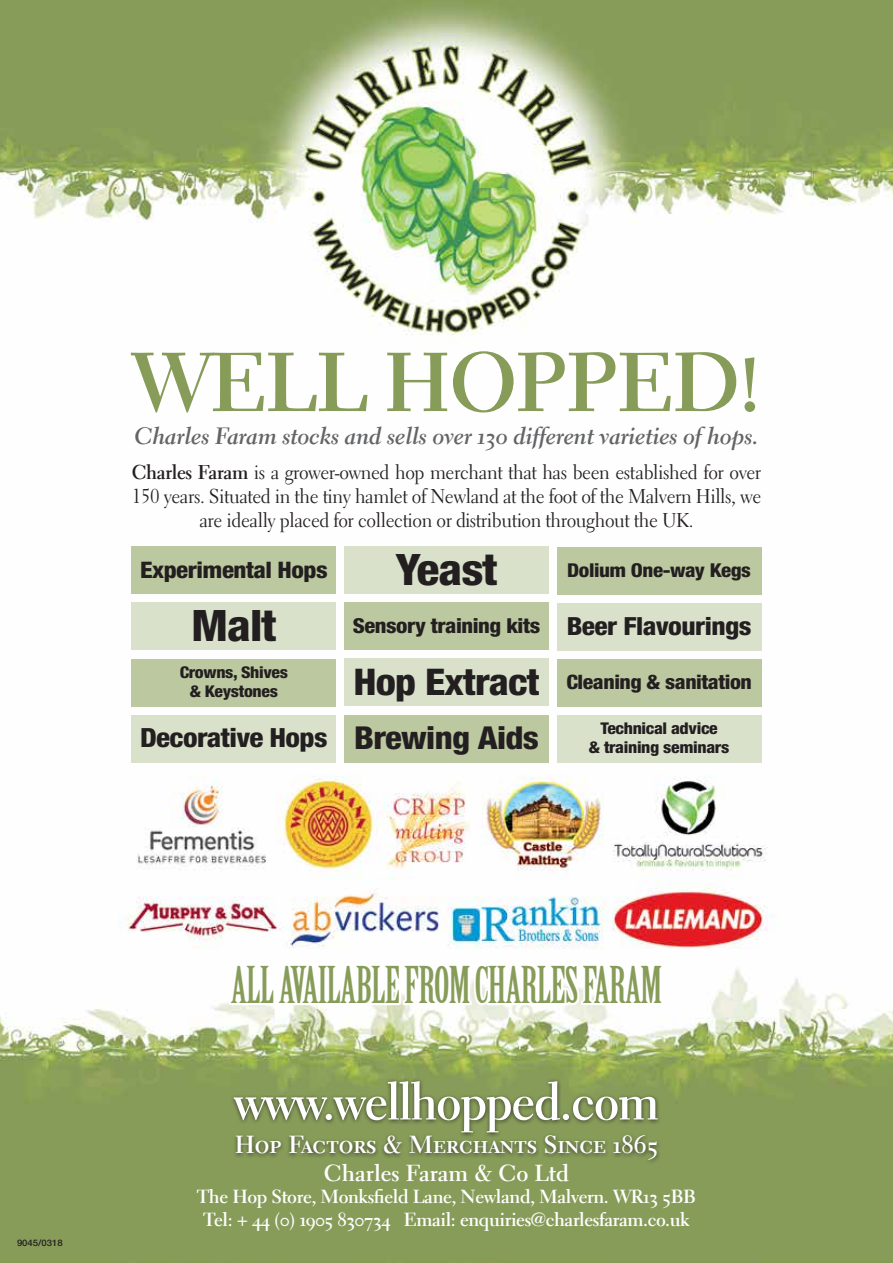
<style>
.page{position:relative;width:893px;height:1263px;background:#fff}
.page>*{position:absolute;margin:0;border:0;box-sizing:border-box;transform-origin:0 0}
.t1{font:83.1px "Electra LH Bold Os F";letter-spacing:-.02em;color:#879c58}
.t2{font:52.95px "Electra LH Bold Display";color:#fff}
.t3{font:49.5px "Birch Std";letter-spacing:-.02em;color:#879c58}
.t4{font:800 condensed 43.35px "Helvetica Neue";letter-spacing:-.02em;color:#231f20;scale:1.1 1}
.t5{font:800 condensed 26.4px "Helvetica Neue";letter-spacing:-.02em;color:#231f20;scale:1.1 1}
.t6{font:24.75px "Electra LH Bold SC";color:#fff}
.t7{font:23.55px "Electra LH Bold Cursive Os F";letter-spacing:-.01em;color:#636466}
.t8{font:23.1px "Electra LH Bold Os F";color:#fff}
.t9{font:800 condensed 22.8px "Helvetica Neue";letter-spacing:-.02em;color:#231f20;scale:1.1 1}
.t10{font:800 condensed 20.55px "Helvetica Neue";letter-spacing:-.02em;color:#231f20;scale:1.1 1}
.t11{font:19.95px/24px "Electra LH";letter-spacing:-.02em;color:#231f20;text-align:center;scale:.96 1}
.t12{font:800 condensed 19.8px "Helvetica Neue";letter-spacing:-.02em;color:#231f20;scale:1.1 1}
.t13{font:800 condensed 19.05px "Helvetica Neue";letter-spacing:-.02em;color:#231f20;scale:1.1 1}
.t14{font:18.9px/22.6px "Electra LH Bold Os F";letter-spacing:-.02em;color:#fff;text-align:center}
.t15{font:800 condensed 16.2px/19.4px "Helvetica Neue";letter-spacing:-.02em;color:#231f20;text-align:center;scale:1.1 1}
.t16{font:500 9px "Helvetica Neue";color:#231f20;scale:1.06 1}
.s1{font-weight:700}
.s2{font-size:25.05px}
.s3{font-size:36.75px}
.s4{font-size:31.65px}
</style>
<div class="page">
<img style="left:0;top:0;width:893px;height:1263px">
<img style="left:225px;top:905px;width:441px;height:167px">
<div style="left:230px;top:1077px;width:432px;height:88px;background:#231f20;opacity:.75"></div>
<div style="left:132px;top:546px;width:204px;height:48px;background:#bcc8a0"></div>
<div style="left:344px;top:546px;width:205px;height:48px;background:#d9e1ca"></div>
<div style="left:557px;top:547px;width:204px;height:48px;background:#bcc8a0"></div>
<div style="left:132px;top:602px;width:204px;height:48px;background:#d9e1ca"></div>
<div style="left:344px;top:602px;width:205px;height:48px;background:#bcc8a0"></div>
<div style="left:557px;top:603px;width:204px;height:48px;background:#d9e1ca"></div>
<div style="left:132px;top:659px;width:204px;height:47px;background:#bcc8a0"></div>
<div style="left:344px;top:659px;width:205px;height:47px;background:#d9e1ca"></div>
<div style="left:557px;top:659px;width:204px;height:47px;background:#bcc8a0"></div>
<div style="left:132px;top:715px;width:204px;height:47px;background:#d9e1ca"></div>
<div style="left:344px;top:715px;width:205px;height:47px;background:#bcc8a0"></div>
<div style="left:557px;top:715px;width:204px;height:47px;background:#d9e1ca"></div>
<h1 class="t1" style="left:132px;top:331px;width:631px">WELL HOPPED!</h1>
<p class="t7" style="left:134px;top:421px;width:626px">Charles Faram stocks and sells over 130 different varieties of hops.</p>
<p class="t11" style="left:132px;top:460px;width:657px"><span class="s1">Charles Faram</span> is a grower-owned hop merchant that has been established for over<br>150 years. Situated in the tiny hamlet of Newland at the foot of the Malvern Hills, we are ideally placed for collection or distribution throughout the UK.</p>
<p class="t9" style="left:140px;top:555px;width:172px">Experimental Hops</p>
<h3 class="t4" style="left:395px;top:543px;width:94px">Yeast</h3>
<p class="t13" style="left:567px;top:558px;width:169px">Dolium One-way Kegs</p>
<h3 class="t4" style="left:191px;top:599px;width:79px">Malt</h3>
<p class="t10" style="left:353px;top:613px;width:364px">Sensory training kits <span class="s2">Beer Flavourings</span></p>
<p class="t15" style="left:180px;top:662px;width:100px">Crowns, Shives &amp; Keystones</p>
<p class="t12" style="left:353px;top:670px;width:364px"><span class="s3">Hop Extract</span> Cleaning &amp; sanitation</p>
<h3 class="t5" style="left:140px;top:722px;width:364px">Decorative Hops <span class="s4">Brewing Aids</span></h3>
<p class="t15" style="left:589px;top:718px;width:129px">Technical advice<br>&amp; training seminars</p>
<p class="t16" style="left:17px;top:1237px;width:45px">9045/0318</p>
<h3 class="t3" style="left:231px;top:957px;width:433px">ALL AVAILABLE FROM CHARLES FARAM</h3>
<h2 class="t2" style="left:235px;top:1070px;width:425px">www.wellhopped.com</h2>
<p class="t6" style="left:235px;top:1129px;width:425px">Hop Factors &amp; Merchants Since 1865</p>
<p class="t8" style="left:324px;top:1159px;width:247px">Charles Faram &amp; Co Ltd</p>
<p class="t14" style="left:197px;top:1185px;width:501px">The Hop Store, Monksfield Lane, Newland, Malvern. WR13 5BB<br>Tel: + 44 (0) 1905 830734 Email: enquiries@charlesfaram.co.uk</p>
</div>
